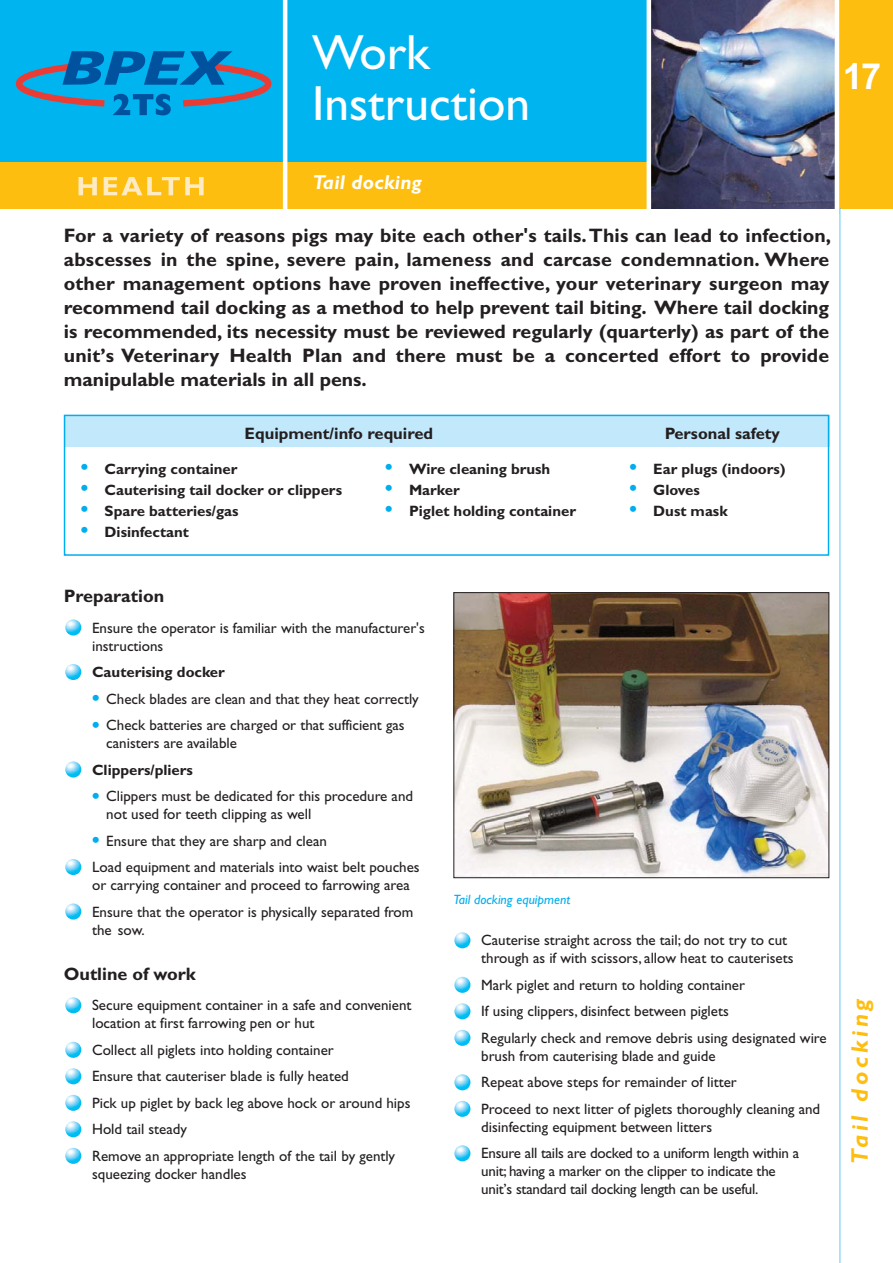
<style>
.page{position:relative;width:893px;height:1263px;background:#fff}
.page>*{position:absolute;margin:0;border:0;box-sizing:border-box;transform-origin:0 0}
.t1{font:49.5px "Gill Sans";color:#fff}
.t2{font:700 36px "Arial";color:#fff}
.t3{font:italic 700 24px "Gill Sans";letter-spacing:.15em;color:#febe10}
.t4{font:italic 700 20.25px "Gill Sans";letter-spacing:.015em;color:#fff}
.t5{font:700 19.5px/24px "Gill Sans";color:#231f20;text-align:justify}
.t6{font:700 18px "Gill Sans";color:#231f20}
.t7{font:700 16.5px "Gill Sans";color:#231f20}
.t8{font:15px/26.5px "Gill Sans";color:#231f20}
.t9{font:700 15px "Gill Sans";color:#231f20}
.t10{font:italic 13.5px "Gill Sans";color:#00aeef}
.s1{font-size:21px;color:#00aeef}
.s2{font-weight:700;font-size:21px;color:#00aeef}
</style>
<div class="page">
<div style="left:64px;top:415px;width:765px;height:31px;background:#c1e8fb"></div>
<div style="left:839px;top:0;width:53px;height:208px;background:#febe10"></div>
<div style="left:0;top:0;width:648px;height:163px;background:#00b4f0"></div>
<div style="left:0;top:163px;width:648px;height:46px;background:#febe10"></div>
<img style="left:651px;top:0;width:184px;height:209px">
<div style="left:646px;top:0;width:5px;height:214px;background:#fff"></div>
<svg style="left:16px;top:51px;width:255px;height:64px"></svg>
<hr style="left:283px;top:0;width:4px;height:216px;background:#fff">
<svg style="left:78px;top:177px;width:126px;height:18px"></svg>
<svg style="left:839px;top:208px;width:2px;height:1055px;background:#afe2f9"></svg>
<img style="left:65px;top:620px;width:16px;height:16px">
<img style="left:65px;top:664px;width:16px;height:16px">
<img style="left:65px;top:762px;width:16px;height:16px">
<img style="left:65px;top:859px;width:16px;height:16px">
<img style="left:65px;top:904px;width:16px;height:16px">
<img style="left:65px;top:997px;width:16px;height:16px">
<img style="left:65px;top:1042px;width:16px;height:16px">
<img style="left:65px;top:1068px;width:16px;height:16px">
<img style="left:65px;top:1095px;width:16px;height:16px">
<img style="left:65px;top:1121px;width:16px;height:16px">
<img style="left:65px;top:1148px;width:16px;height:16px">
<img style="left:454px;top:932px;width:16px;height:16px">
<img style="left:454px;top:977px;width:16px;height:16px">
<img style="left:454px;top:1030px;width:16px;height:16px">
<img style="left:454px;top:1074px;width:16px;height:16px">
<img style="left:454px;top:1003px;width:16px;height:16px">
<img style="left:454px;top:1101px;width:16px;height:16px">
<img style="left:454px;top:1145px;width:16px;height:16px">
<img style="left:455px;top:594px;width:372px;height:282px">
<div style="left:453px;top:592px;width:376px;height:286px;border:1px solid #231f20"></div>
<div style="left:64px;top:415px;width:765px;height:141px;border:2px solid #00aeef"></div>
<h1 class="t1" style="left:312px;top:36px;width:119px">Work</h1>
<h1 class="t1" style="left:312px;top:87px;width:219px">Instruction</h1>
<h2 class="t2" style="left:843px;top:63px;width:40px">17</h2>
<h3 class="t4" style="left:313px;top:175px;width:111px">Tail docking</h3>
<p class="t5" style="left:64px;top:225px;width:769px">For a variety of reasons pigs may bite each other's tails. This can lead to infection, abscesses in the spine, severe pain, lameness and carcase condemnation. Where other management options have proven ineffective, your veterinary surgeon may recommend tail docking as a method to help prevent tail biting. Where tail docking is recommended, its necessity must be reviewed regularly (quarterly) as part of the unit’s Veterinary Health Plan and there must be a concerted effort to provide manipulable materials in all pens.</p>
<p class="t7" style="left:245px;top:428px;width:190px">Equipment/info required</p>
<p class="t7" style="left:665px;top:428px;width:117px">Personal safety</p>
<p class="t9" style="left:81px;top:464px;width:158px"><span class="s1">•</span> Carrying container</p>
<p class="t9" style="left:81px;top:485px;width:263px"><span class="s1">•</span> Cauterising tail docker or clippers</p>
<p class="t9" style="left:81px;top:506px;width:159px"><span class="s1">•</span> Spare batteries/gas</p>
<p class="t9" style="left:81px;top:527px;width:110px"><span class="s1">•</span> Disinfectant</p>
<p class="t9" style="left:385px;top:464px;width:167px"><span class="s1">•</span> Wire cleaning brush</p>
<p class="t9" style="left:385px;top:485px;width:76px"><span class="s1">•</span> Marker</p>
<p class="t9" style="left:385px;top:506px;width:192px"><span class="s1">•</span> Piglet holding container</p>
<p class="t9" style="left:629px;top:464px;width:158px"><span class="s1">•</span> Ear plugs (indoors)</p>
<p class="t9" style="left:629px;top:485px;width:72px"><span class="s1">•</span> Gloves</p>
<p class="t9" style="left:629px;top:506px;width:100px"><span class="s1">•</span> Dust mask</p>
<p class="t6" style="left:64px;top:590px;width:102px">Preparation</p>
<p class="t8" style="left:92px;top:620px;width:334px;line-height:18px">Ensure the operator is familiar with the manufacturer's instructions</p>
<p class="t9" style="left:92px;top:667px;width:134px">Cauterising docker</p>
<p class="t8" style="left:92px;top:687px;width:328px"><span class="s2">•</span> Check blades are clean and that they heat correctly</p>
<p class="t8" style="left:106px;top:718px;width:300px;line-height:18px;text-indent:-14px"><span class="s2">•</span> Check batteries are charged or that sufficient gas canisters are available</p>
<p class="t9" style="left:92px;top:764px;width:102px">Clippers/pliers</p>
<p class="t8" style="left:106px;top:789px;width:308px;line-height:18px;text-indent:-14px"><span class="s2">•</span> Clippers must be dedicated for this procedure and not used for teeth clipping as well</p>
<p class="t8" style="left:92px;top:829px;width:329px"><span class="s2">•</span> Ensure that they are sharp and clean<br>Load equipment and materials into waist belt pouches</p>
<p class="t8" style="left:92px;top:873px;width:323px">or carrying container and proceed to farrowing area<br>Ensure that the operator is physically separated from</p>
<p class="t8" style="left:92px;top:918px;width:54px">the sow.</p>
<p class="t6" style="left:64px;top:967px;width:134px">Outline of work</p>
<p class="t8" style="left:92px;top:998px;width:321px;line-height:18px">Secure equipment container in a safe and convenient location at first farrowing pen or hut</p>
<p class="t8" style="left:92px;top:1038px;width:320px">Collect all piglets into holding container<br>Ensure that cauteriser blade is fully heated<br>Pick up piglet by back leg above hock or around hips Hold tail steady<br>Remove an appropriate length of the tail by gently</p>
<p class="t8" style="left:92px;top:1162px;width:156px">squeezing docker handles</p>
<p class="t10" style="left:453px;top:894px;width:118px">Tail docking equipment</p>
<p class="t8" style="left:481px;top:933px;width:314px;line-height:18px">Cauterise straight across the tail; do not try to cut through as if with scissors, allow heat to cauterisets</p>
<p class="t8" style="left:481px;top:973px;width:347px">Mark piglet and return to holding container<br>If using clippers, disinfect between piglets<br>Regularly check and remove debris using designated wire</p>
<p class="t8" style="left:481px;top:1044px;width:341px">brush from cauterising blade and guide<br>Repeat above steps for remainder of litter<br>Proceed to next litter of piglets thoroughly cleaning and</p>
<p class="t8" style="left:481px;top:1115px;width:319px">disinfecting equipment between litters<br>Ensure all tails are docked to a uniform length within a</p>
<p class="t8" style="left:481px;top:1164px;width:296px;line-height:18px">unit; having a marker on the clipper to indicate the unit’s standard tail docking length can be useful.</p>
<h3 class="t3" style="left:851px;top:1164px;width:166px;rotate:-90deg">Tail docking</h3>
</div>
